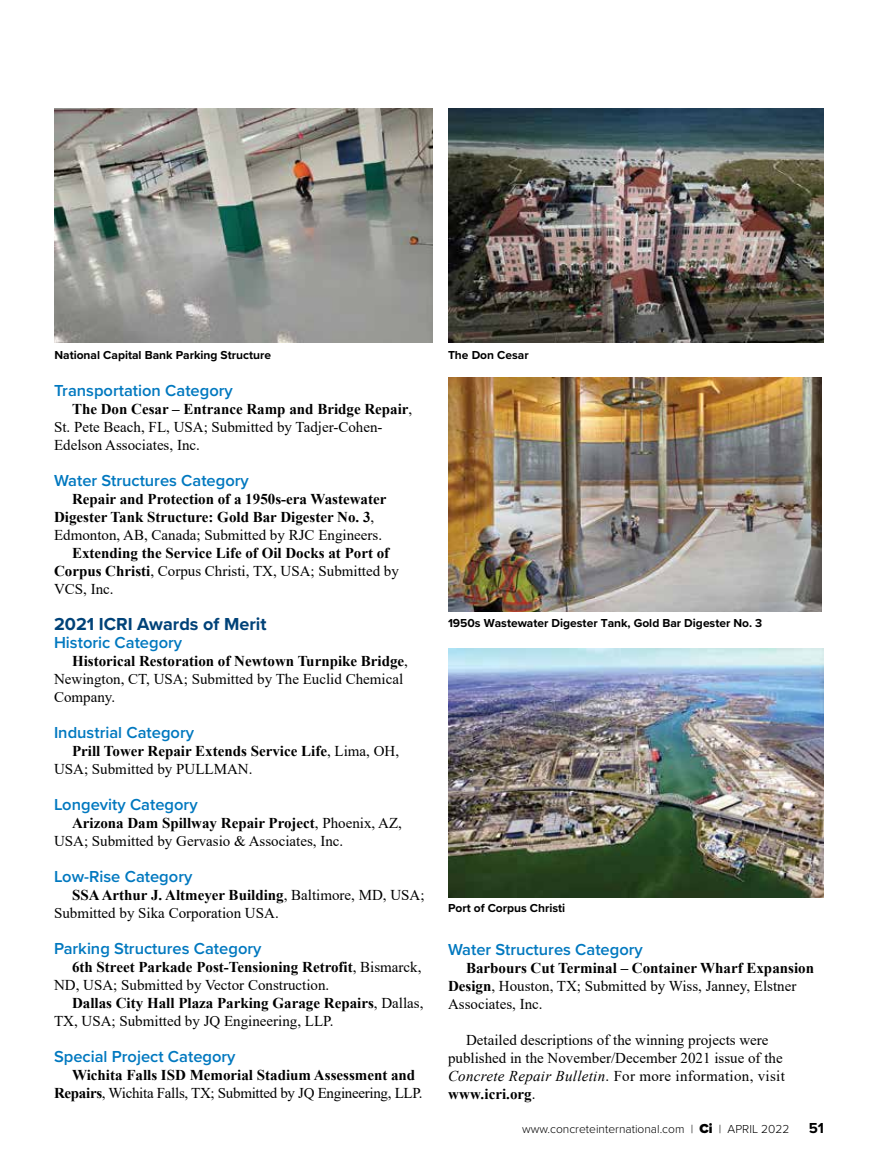
<style>
.page{position:relative;width:878px;height:1175px;background:#fff}
.page>*{position:absolute;margin:0;border:0;box-sizing:border-box;transform-origin:0 0}
.t1{font:700 18px "Proxima Nova";color:#004278}
.t2{font:600 16.5px "Proxima Nova";color:#0078bf}
.t3{font:15px/18px "Times New Roman";color:#000}
.t4{font:700 15px/18px "Times New Roman";color:#000}
.t5{font:700 15px "Proxima Nova";color:#000}
.t6{font:700 12px "Proxima Nova";color:#000}
.t7{font:300 12px "Proxima Nova";color:#000}
.s1{font-weight:700}
.s2{font-weight:400}
.s3{font-style:italic}
.s4{font-weight:900;font-size:13.5px}
</style>
<div class="page">
<img style="left:54px;top:109px;width:378px;height:233px">
<img style="left:448px;top:109px;width:376px;height:233px">
<img style="left:448px;top:378px;width:373px;height:233px">
<img style="left:448px;top:649px;width:376px;height:248px">
<p class="t6" style="left:54px;top:346px;width:218px">National Capital Bank Parking Structure</p>
<p class="t6" style="left:448px;top:346px;width:82px">The Don Cesar</p>
<p class="t2" style="left:54px;top:378px;width:180px">Transportation Category</p>
<p class="t3" style="left:54px;top:399px;width:360px;text-indent:18px"><span class="s1">The Don Cesar – Entrance Ramp and Bridge Repair</span>,<br>St. Pete Beach, FL, USA; Submitted by Tadjer-Cohen-<br>Edelson Associates, Inc.</p>
<p class="t2" style="left:54px;top:468px;width:196px">Water Structures Category</p>
<p class="t4" style="left:54px;top:489px;width:334px;text-indent:18px">Repair and Protection of a 1950s-era Wastewater<br>Digester Tank Structure: Gold Bar Digester No. 3<span class="s2">,<br>Edmonton, AB, Canada; Submitted by RJC Engineers.</span></p>
<p class="t4" style="left:54px;top:543px;width:346px;text-indent:18px">Extending the Service Life of Oil Docks at Port of<br>Corpus Christi<span class="s2">, Corpus Christi, TX, USA; Submitted by<br>VCS, Inc.</span></p>
<p class="t1" style="left:54px;top:610px;width:214px">2021 ICRI Awards of Merit</p>
<p class="t2" style="left:54px;top:630px;width:130px">Historic Category</p>
<p class="t3" style="left:54px;top:651px;width:355px;text-indent:18px"><span class="s1">Historical Restoration of Newtown Turnpike Bridge</span>,<br>Newington, CT, USA; Submitted by The Euclid Chemical<br>Company.</p>
<p class="t2" style="left:54px;top:720px;width:141px">Industrial Category</p>
<p class="t4" style="left:54px;top:741px;width:346px;text-indent:18px">Prill Tower Repair Extends Service Life<span class="s2">, Lima, OH,<br>USA; Submitted by PULLMAN.</span></p>
<p class="t2" style="left:54px;top:792px;width:145px">Longevity Category</p>
<p class="t3" style="left:54px;top:813px;width:349px;text-indent:18px"><span class="s1">Arizona Dam Spillway Repair Project</span>, Phoenix, AZ,<br>USA; Submitted by Gervasio &amp; Associates, Inc.</p>
<p class="t2" style="left:54px;top:864px;width:140px">Low-Rise Category</p>
<p class="t3" style="left:54px;top:885px;width:372px;text-indent:18px"><span class="s1">SSA Arthur J. Altmeyer Building</span>, Baltimore, MD, USA;<br>Submitted by Sika Corporation USA.</p>
<p class="t2" style="left:54px;top:936px;width:209px">Parking Structures Category</p>
<p class="t3" style="left:54px;top:957px;width:369px;text-indent:18px"><span class="s1">6th Street Parkade Post-Tensioning Retrofit</span>, Bismarck,<br>ND, USA; Submitted by Vector Construction.</p>
<p class="t3" style="left:54px;top:993px;width:371px;text-indent:18px"><span class="s1">Dallas City Hall Plaza Parking Garage Repairs</span>, Dallas,<br>TX, USA; Submitted by JQ Engineering, LLP.</p>
<p class="t2" style="left:54px;top:1044px;width:183px">Special Project Category</p>
<p class="t4" style="left:54px;top:1065px;width:370px;text-indent:18px">Wichita Falls ISD Memorial Stadium Assessment and<br>Repairs<span class="s2">, Wichita Falls, TX; Submitted by JQ Engineering, LLP.</span></p>
<p class="t6" style="left:448px;top:614px;width:316px">1950s Wastewater Digester Tank, Gold Bar Digester No. 3</p>
<p class="t6" style="left:448px;top:898px;width:119px">Port of Corpus Christi</p>
<p class="t2" style="left:448px;top:936px;width:196px">Water Structures Category</p>
<p class="t3" style="left:448px;top:958px;width:367px;text-indent:18px"><span class="s1">Barbours Cut Terminal – Container Wharf Expansion<br>Design</span>, Houston, TX; Submitted by Wiss, Janney, Elstner<br>Associates, Inc.</p>
<p class="t3" style="left:448px;top:1030px;width:338px;text-indent:18px">Detailed descriptions of the winning projects were published in the November/December 2021 issue of the <span class="s3">Concrete Repair Bulletin</span>. For more information, visit <span class="s1">www.icri.org</span>.</p>
<p class="t7" style="left:522px;top:1119px;width:269px">www.concreteinternational.com | <span class="s4">Ci</span> | APRIL 2022</p>
<p class="t5" style="left:808px;top:1116px;width:17px">51</p>
</div>
